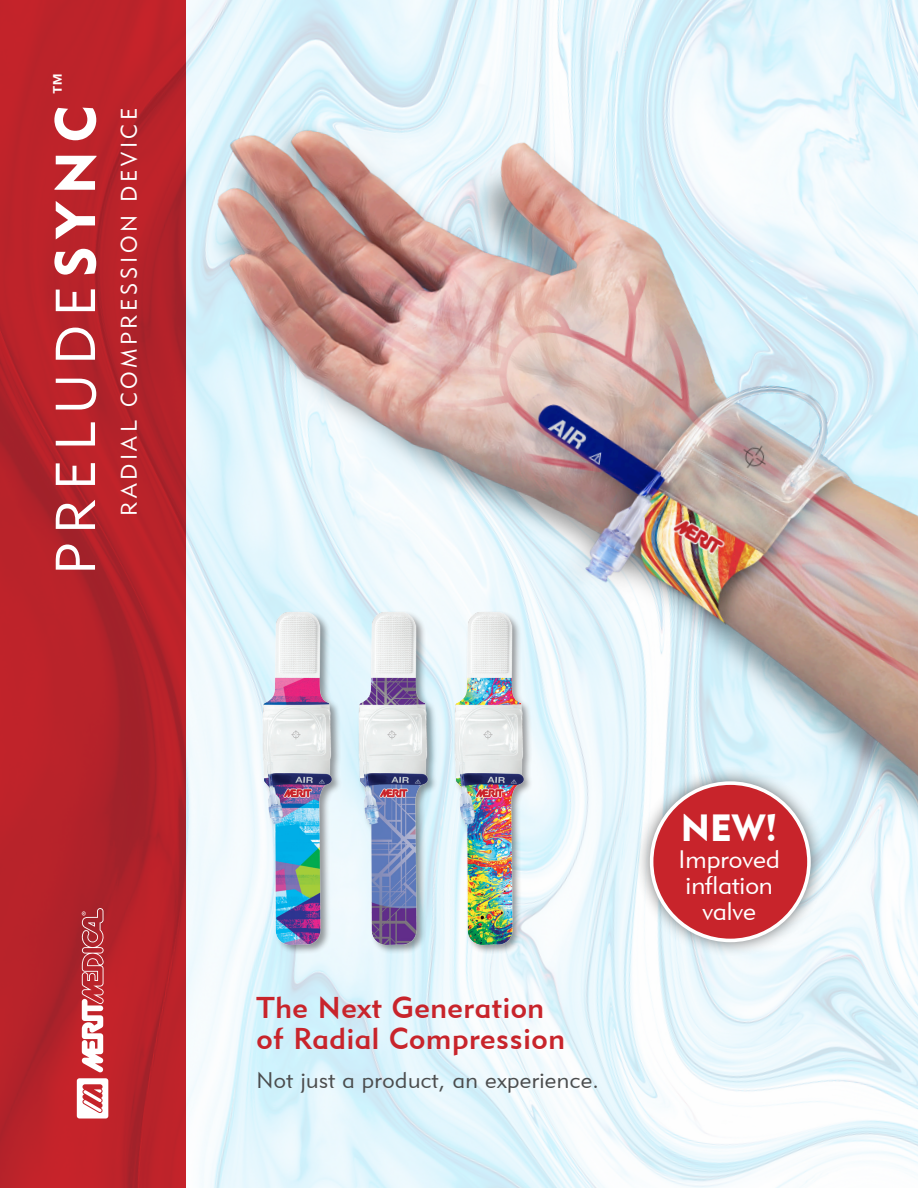
<style>
.page{position:relative;width:918px;height:1188px;background:#fff}
.page>*{position:absolute;margin:0;border:0;box-sizing:border-box;transform-origin:0 0}
.t1{font:55.5px "Geometric 415 BT Lite A";letter-spacing:.16em;color:#fff}
.t2{font:37.8px "Geometric 415 BT Black A";color:#fff}
.t3{font:30px/31.5px "Geometric 415 BT Medium A";letter-spacing:.02em;color:#c8242b}
.t4{font:25.2px/26.1px "Geometric 415 BT Lite A";color:#fff;text-align:center}
.t5{font:22.5px "Geometric 415 BT Lite A";letter-spacing:.02em;color:#4b4c4d}
.t6{font:22.5px "Geometric 415 BT Lite A";letter-spacing:.16em;color:#fff}
.s1{font-family:"Geometric 415 BT Black A"}
</style>
<div class="page">
<img style="left:185px;top:0;width:733px;height:1188px">
<img style="left:240px;top:600px;width:95px;height:362px">
<img style="left:335px;top:600px;width:96px;height:362px">
<img style="left:431px;top:600px;width:123px;height:362px">
<svg style="left:0;top:0;width:185px;height:1188px;background:#b62229"></svg>
<svg style="left:77px;top:908px;width:31px;height:211px"></svg>
<div style="left:635px;top:767px;width:190px;height:190px;background:#4b4c4d;opacity:.75"></div>
<div style="left:652px;top:783px;width:157px;height:157px;background:#c8242b;border-radius:50%"></div>
<div style="left:650px;top:781px;width:161px;height:161px;border:4px solid #fff;border-radius:50%"></div>
<p class="t1" style="left:42px;top:575px;width:506px;rotate:-90deg">PRELUDE<span class="s1">SYNC</span><sup>™</sup></p>
<p class="t6" style="left:115px;top:516px;width:410px;rotate:-90deg">RADIAL COMPRESSION DEVICE</p>
<p class="t3" style="left:256px;top:991px;width:310px">The Next Generation of Radial Compression</p>
<p class="t5" style="left:256px;top:1066px;width:344px">Not just a product, an experience.</p>
<p class="t2" style="left:681px;top:805px;width:98px">NEW!</p>
<p class="t4" style="left:679px;top:846px;width:103px">Improved inflation valve</p>
</div>
